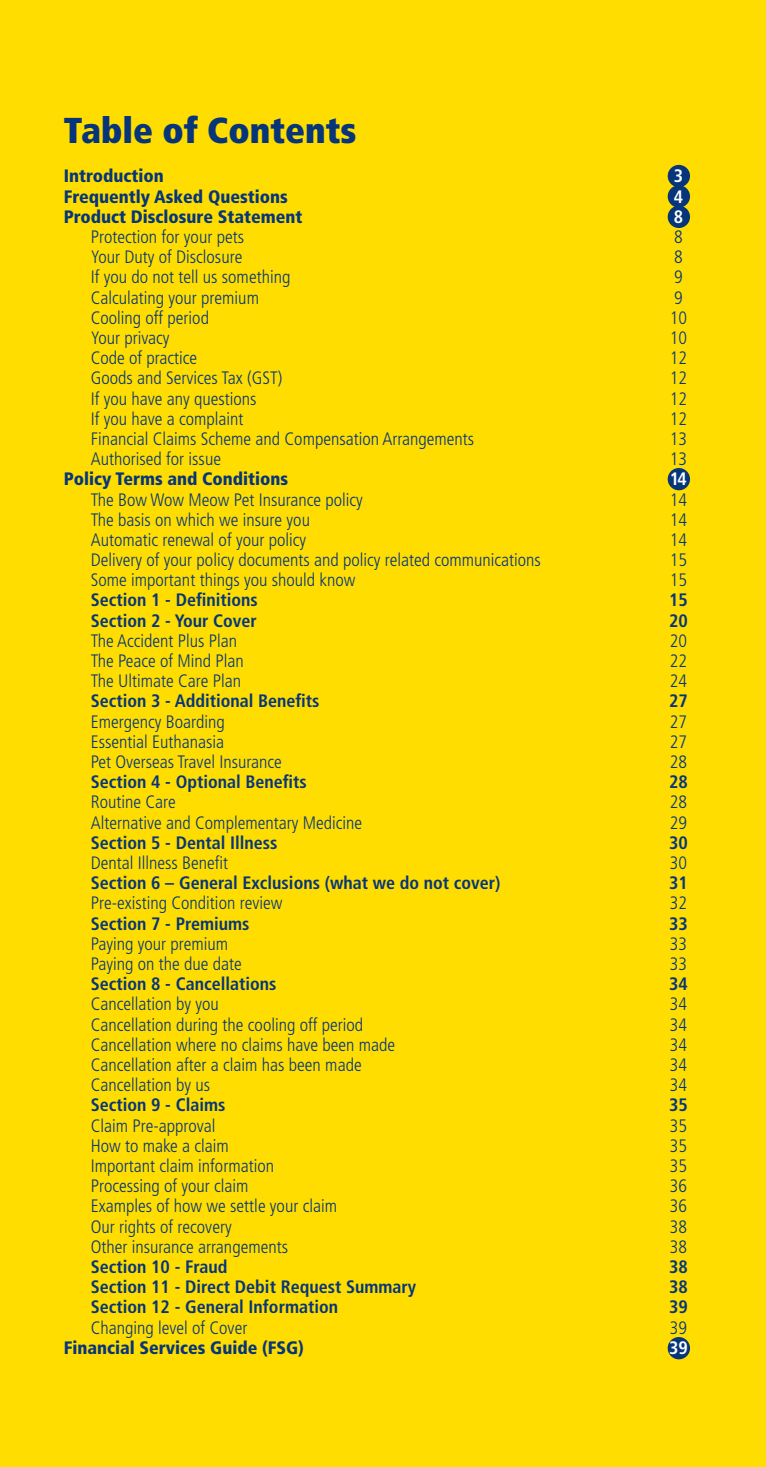
<style>
.page{position:relative;width:766px;height:1467px;background:#fff}
.page>*{position:absolute;margin:0;border:0;box-sizing:border-box;transform-origin:0 0}
.t1{font:900 condensed 36px "Frutiger";color:#06357a}
.t2{font:300 condensed 18px "Frutiger";color:#06357a}
.t3{font:700 condensed 18px "Frutiger";color:#06357a}
.t4{font:900 condensed 18px "Frutiger";color:#06357a}
.t5{font:700 condensed 18px "Frutiger";color:#fff}
</style>
<div class="page">
<div style="left:0;top:0;width:765px;height:1467px;background:#fd0"></div>
<div style="left:667px;top:468px;width:22px;height:22px;background:#06357a;border-radius:50%"></div>
<div style="left:667px;top:165px;width:22px;height:22px;background:#06357a;border-radius:50%"></div>
<div style="left:667px;top:185px;width:22px;height:23px;background:#06357a;border-radius:50%"></div>
<div style="left:667px;top:206px;width:22px;height:22px;background:#06357a;border-radius:50%"></div>
<div style="left:667px;top:1337px;width:22px;height:22px;background:#06357a;border-radius:50%"></div>
<h1 class="t1" style="left:64px;top:108px;width:294px">Table of Contents</h1>
<p class="t4" style="left:64px;top:165px;width:102px">Introduction</p>
<p class="t5" style="left:673px;top:165px;width:11px">3</p>
<p class="t4" style="left:64px;top:185px;width:225px">Frequently Asked Questions</p>
<p class="t5" style="left:673px;top:186px;width:11px">4</p>
<p class="t4" style="left:64px;top:206px;width:240px">Product Disclosure Statement</p>
<p class="t5" style="left:673px;top:206px;width:11px">8</p>
<p class="t2" style="left:91px;top:226px;width:155px">Protection for your pets</p>
<p class="t2" style="left:674px;top:226px;width:10px">8</p>
<p class="t2" style="left:91px;top:247px;width:153px">Your Duty of Disclosure</p>
<p class="t2" style="left:674px;top:247px;width:10px">8</p>
<p class="t2" style="left:91px;top:267px;width:201px">If you do not tell us something</p>
<p class="t2" style="left:674px;top:267px;width:10px">9</p>
<p class="t2" style="left:91px;top:287px;width:170px">Calculating your premium</p>
<p class="t2" style="left:674px;top:287px;width:10px">9</p>
<p class="t2" style="left:91px;top:307px;width:120px">Cooling off period</p>
<p class="t2" style="left:669px;top:307px;width:19px">10</p>
<p class="t2" style="left:91px;top:327px;width:80px">Your privacy</p>
<p class="t2" style="left:669px;top:327px;width:19px">10</p>
<p class="t2" style="left:91px;top:348px;width:108px">Code of practice</p>
<p class="t2" style="left:669px;top:348px;width:19px">12</p>
<p class="t2" style="left:91px;top:368px;width:193px">Goods and Services Tax (GST)</p>
<p class="t2" style="left:669px;top:368px;width:19px">12</p>
<p class="t2" style="left:91px;top:388px;width:167px">If you have any questions</p>
<p class="t2" style="left:669px;top:388px;width:19px">12</p>
<p class="t2" style="left:91px;top:408px;width:154px">If you have a complaint</p>
<p class="t2" style="left:669px;top:408px;width:19px">12</p>
<p class="t2" style="left:91px;top:428px;width:385px">Financial Claims Scheme and Compensation Arrangements</p>
<p class="t2" style="left:669px;top:428px;width:19px">13</p>
<p class="t2" style="left:91px;top:449px;width:132px">Authorised for issue</p>
<p class="t2" style="left:669px;top:449px;width:19px">13</p>
<p class="t4" style="left:64px;top:468px;width:226px">Policy Terms and Conditions</p>
<p class="t5" style="left:669px;top:468px;width:18px">14</p>
<p class="t2" style="left:91px;top:489px;width:273px">The Bow Wow Meow Pet Insurance policy</p>
<p class="t2" style="left:669px;top:489px;width:19px">14</p>
<p class="t2" style="left:91px;top:509px;width:220px">The basis on which we insure you</p>
<p class="t2" style="left:669px;top:509px;width:19px">14</p>
<p class="t2" style="left:91px;top:529px;width:217px">Automatic renewal of your policy</p>
<p class="t2" style="left:669px;top:529px;width:19px">14</p>
<p class="t2" style="left:91px;top:550px;width:451px">Delivery of your policy documents and policy related communications</p>
<p class="t2" style="left:669px;top:550px;width:19px">15</p>
<p class="t2" style="left:91px;top:570px;width:266px">Some important things you should know</p>
<p class="t2" style="left:669px;top:570px;width:19px">15</p>
<p class="t3" style="left:91px;top:590px;width:168px">Section 1 - Definitions</p>
<p class="t3" style="left:669px;top:590px;width:20px">15</p>
<p class="t3" style="left:91px;top:610px;width:167px">Section 2 - Your Cover</p>
<p class="t3" style="left:669px;top:610px;width:20px">20</p>
<p class="t2" style="left:91px;top:630px;width:148px">The Accident Plus Plan</p>
<p class="t2" style="left:669px;top:630px;width:19px">20</p>
<p class="t2" style="left:91px;top:651px;width:154px">The Peace of Mind Plan</p>
<p class="t2" style="left:669px;top:651px;width:19px">22</p>
<p class="t2" style="left:91px;top:671px;width:152px">The Ultimate Care Plan</p>
<p class="t2" style="left:669px;top:671px;width:19px">24</p>
<p class="t3" style="left:91px;top:691px;width:230px">Section 3 - Additional Benefits</p>
<p class="t3" style="left:669px;top:691px;width:20px">27</p>
<p class="t2" style="left:91px;top:711px;width:136px">Emergency Boarding</p>
<p class="t2" style="left:669px;top:711px;width:19px">27</p>
<p class="t2" style="left:91px;top:731px;width:135px">Essential Euthanasia</p>
<p class="t2" style="left:669px;top:731px;width:19px">27</p>
<p class="t2" style="left:91px;top:752px;width:192px">Pet Overseas Travel Insurance</p>
<p class="t2" style="left:669px;top:752px;width:19px">28</p>
<p class="t3" style="left:91px;top:771px;width:217px">Section 4 - Optional Benefits</p>
<p class="t3" style="left:669px;top:771px;width:20px">28</p>
<p class="t2" style="left:91px;top:792px;width:87px">Routine Care</p>
<p class="t2" style="left:669px;top:792px;width:19px">28</p>
<p class="t2" style="left:91px;top:812px;width:273px">Alternative and Complementary Medicine</p>
<p class="t2" style="left:669px;top:812px;width:19px">29</p>
<p class="t3" style="left:91px;top:832px;width:188px">Section 5 - Dental Illness</p>
<p class="t3" style="left:669px;top:832px;width:20px">30</p>
<p class="t2" style="left:91px;top:853px;width:139px">Dental Illness Benefit</p>
<p class="t2" style="left:669px;top:853px;width:19px">30</p>
<p class="t3" style="left:91px;top:872px;width:411px">Section 6 – General Exclusions (what we do not cover)</p>
<p class="t3" style="left:669px;top:872px;width:20px">31</p>
<p class="t2" style="left:91px;top:893px;width:193px">Pre-existing Condition review</p>
<p class="t2" style="left:669px;top:893px;width:19px">32</p>
<p class="t3" style="left:91px;top:913px;width:160px">Section 7 - Premiums</p>
<p class="t3" style="left:669px;top:913px;width:20px">33</p>
<p class="t2" style="left:91px;top:933px;width:139px">Paying your premium</p>
<p class="t2" style="left:669px;top:933px;width:19px">33</p>
<p class="t2" style="left:91px;top:954px;width:152px">Paying on the due date</p>
<p class="t2" style="left:669px;top:954px;width:19px">33</p>
<p class="t3" style="left:91px;top:973px;width:187px">Section 8 - Cancellations</p>
<p class="t3" style="left:669px;top:973px;width:20px">34</p>
<p class="t2" style="left:91px;top:994px;width:129px">Cancellation by you</p>
<p class="t2" style="left:669px;top:994px;width:19px">34</p>
<p class="t2" style="left:91px;top:1014px;width:274px">Cancellation during the cooling off period</p>
<p class="t2" style="left:669px;top:1014px;width:19px">34</p>
<p class="t2" style="left:91px;top:1034px;width:306px">Cancellation where no claims have been made</p>
<p class="t2" style="left:669px;top:1034px;width:19px">34</p>
<p class="t2" style="left:91px;top:1055px;width:272px">Cancellation after a claim has been made</p>
<p class="t2" style="left:669px;top:1055px;width:19px">34</p>
<p class="t2" style="left:91px;top:1075px;width:121px">Cancellation by us</p>
<p class="t2" style="left:669px;top:1075px;width:19px">34</p>
<p class="t3" style="left:91px;top:1094px;width:136px">Section 9 - Claims</p>
<p class="t3" style="left:669px;top:1094px;width:20px">35</p>
<p class="t2" style="left:91px;top:1115px;width:126px">Claim Pre-approval</p>
<p class="t2" style="left:669px;top:1115px;width:19px">35</p>
<p class="t2" style="left:91px;top:1135px;width:140px">How to make a claim</p>
<p class="t2" style="left:669px;top:1135px;width:19px">35</p>
<p class="t2" style="left:91px;top:1156px;width:185px">Important claim information</p>
<p class="t2" style="left:669px;top:1156px;width:19px">35</p>
<p class="t2" style="left:91px;top:1176px;width:159px">Processing of your claim</p>
<p class="t2" style="left:669px;top:1176px;width:19px">36</p>
<p class="t2" style="left:91px;top:1196px;width:248px">Examples of how we settle your claim</p>
<p class="t2" style="left:669px;top:1196px;width:19px">36</p>
<p class="t2" style="left:91px;top:1216px;width:142px">Our rights of recovery</p>
<p class="t2" style="left:669px;top:1216px;width:19px">38</p>
<p class="t2" style="left:91px;top:1236px;width:199px">Other insurance arrangements</p>
<p class="t2" style="left:669px;top:1236px;width:19px">38</p>
<p class="t3" style="left:91px;top:1256px;width:138px">Section 10 - Fraud</p>
<p class="t3" style="left:669px;top:1256px;width:20px">38</p>
<p class="t3" style="left:91px;top:1276px;width:327px">Section 11 - Direct Debit Request Summary</p>
<p class="t3" style="left:669px;top:1276px;width:20px">38</p>
<p class="t3" style="left:91px;top:1296px;width:249px">Section 12 - General Information</p>
<p class="t3" style="left:669px;top:1296px;width:20px">39</p>
<p class="t2" style="left:91px;top:1317px;width:158px">Changing level of Cover</p>
<p class="t2" style="left:669px;top:1317px;width:19px">39</p>
<p class="t4" style="left:64px;top:1337px;width:241px">Financial Services Guide (FSG)</p>
<p class="t5" style="left:669px;top:1337px;width:20px">39</p>
</div>
